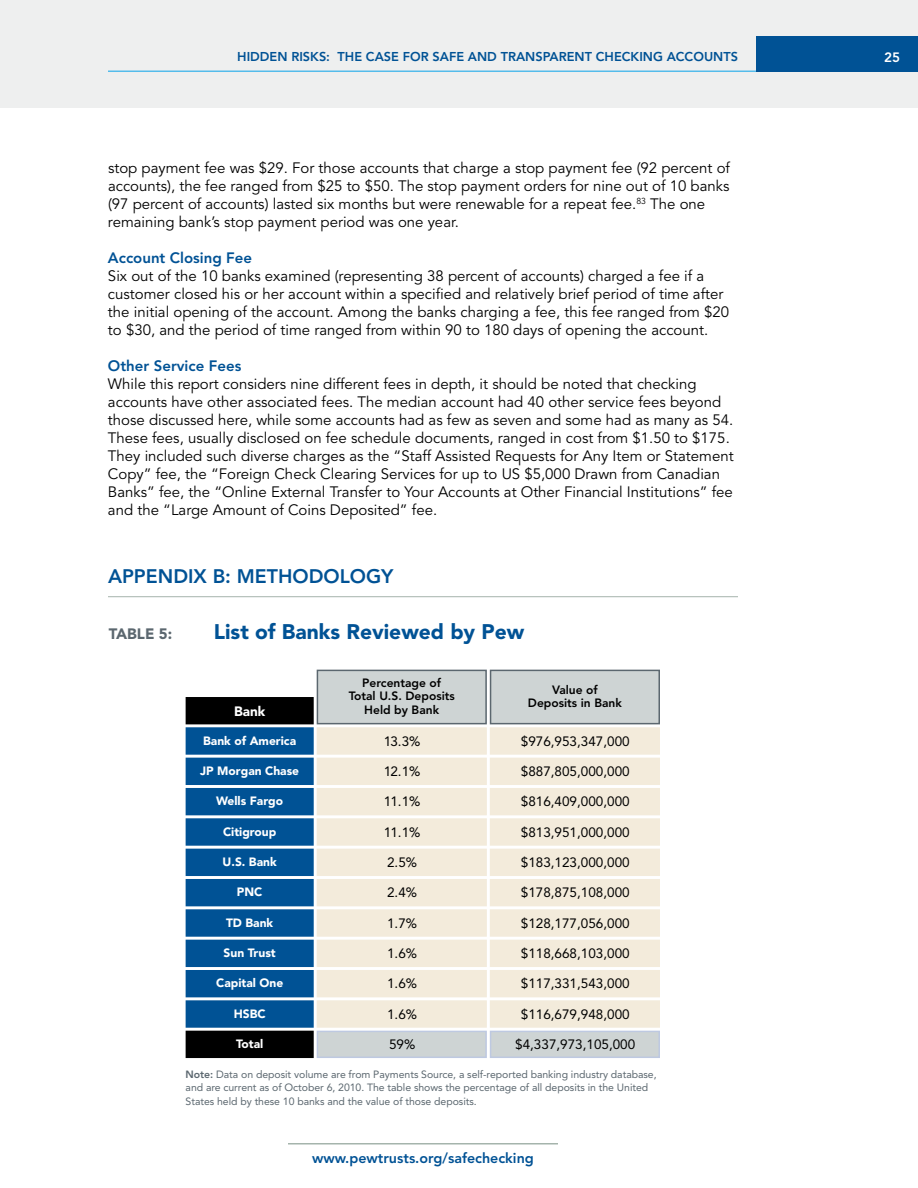
<style>
.page{position:relative;width:918px;height:1188px;background:#fff}
.page>*{position:absolute;margin:0;border:0;box-sizing:border-box;transform-origin:0 0}
.t1{font:900 21px "Avenir LT Std";color:#005295}
.t2{font:800 19.5px "Avenir LT Std";color:#005295}
.t3{font:15px/18px "Avenir LT Std";color:#000}
.t4{font:800 15px "Avenir LT Std";color:#005295}
.t5{font:900 15px "Avenir LT Std";color:#5b676f}
.t6{font:800 14.25px "Avenir LT Std";color:#005295}
.t7{font:13.5px "Avenir LT Std";color:#000}
.t8{font:900 13.5px "Avenir LT Std";color:#fff}
.t9{font:800 13.5px "Avenir LT Std";color:#fff}
.t10{font:800 12.75px "Avenir LT Std";color:#005295}
.t11{font:900 12px "Avenir LT Std";color:#fff}
.t12{font:800 12px/13.5px "Avenir LT Std";color:#000;text-align:center}
.t13{font:10.5px/13.5px "Avenir LT Std";letter-spacing:-.005em;color:#5b676f}
.s1{font-weight:800}
</style>
<div class="page">
<div style="left:0;top:0;width:918px;height:108px;background:#eeefef"></div>
<div style="left:756px;top:36px;width:162px;height:36px;background:#005295"></div>
<hr style="left:108px;top:71px;width:648px;height:1px;background:#54bceb">
<hr style="left:288px;top:1143px;width:270px;height:1px;background:#a5b4ac">
<hr style="left:108px;top:596px;width:630px;height:1px;background:#a5b4ac">
<div style="left:186px;top:698px;width:127px;height:26px;background:#000"></div>
<div style="left:186px;top:697px;width:128px;height:27px;border:2px solid #000"></div>
<div style="left:317px;top:670px;width:169px;height:54px;background:#ced4d4"></div>
<div style="left:317px;top:670px;width:170px;height:54px;border:2px solid #5b676f"></div>
<div style="left:491px;top:670px;width:168px;height:54px;background:#ced4d4"></div>
<div style="left:490px;top:670px;width:170px;height:54px;border:2px solid #5b676f"></div>
<div style="left:317px;top:727px;width:170px;height:28px;background:#f3ebdb;border:2px solid #f3ebdb"></div>
<div style="left:317px;top:758px;width:170px;height:27px;background:#f3ebdb"></div>
<div style="left:317px;top:788px;width:170px;height:27px;background:#f3ebdb"></div>
<div style="left:317px;top:818px;width:170px;height:28px;background:#f3ebdb;border:2px solid #f3ebdb"></div>
<div style="left:317px;top:849px;width:170px;height:27px;background:#f3ebdb"></div>
<div style="left:317px;top:879px;width:170px;height:27px;background:#f3ebdb"></div>
<div style="left:317px;top:909px;width:170px;height:28px;background:#f3ebdb;border:2px solid #f3ebdb"></div>
<div style="left:317px;top:940px;width:170px;height:27px;background:#f3ebdb"></div>
<div style="left:317px;top:970px;width:170px;height:27px;background:#f3ebdb"></div>
<div style="left:317px;top:1000px;width:170px;height:28px;background:#f3ebdb;border:2px solid #f3ebdb"></div>
<div style="left:317px;top:1031px;width:170px;height:27px;background:#ced4d4;border:2px solid #bec9e1"></div>
<div style="left:490px;top:727px;width:170px;height:28px;background:#f3ebdb;border:2px solid #f3ebdb"></div>
<div style="left:490px;top:758px;width:170px;height:27px;background:#f3ebdb"></div>
<div style="left:490px;top:788px;width:170px;height:27px;background:#f3ebdb"></div>
<div style="left:490px;top:818px;width:170px;height:28px;background:#f3ebdb;border:2px solid #f3ebdb"></div>
<div style="left:490px;top:849px;width:170px;height:27px;background:#f3ebdb"></div>
<div style="left:490px;top:879px;width:170px;height:27px;background:#f3ebdb"></div>
<div style="left:490px;top:909px;width:170px;height:28px;background:#f3ebdb;border:2px solid #f3ebdb"></div>
<div style="left:490px;top:940px;width:170px;height:27px;background:#f3ebdb"></div>
<div style="left:490px;top:970px;width:170px;height:27px;background:#f3ebdb"></div>
<div style="left:490px;top:1000px;width:170px;height:28px;background:#f3ebdb;border:2px solid #f3ebdb"></div>
<div style="left:490px;top:1031px;width:170px;height:27px;background:#ced4d4;border:2px solid #bec9e1"></div>
<div style="left:186px;top:728px;width:127px;height:26px;background:#005295"></div>
<div style="left:186px;top:727px;width:128px;height:28px;border:2px solid #005295"></div>
<div style="left:186px;top:758px;width:127px;height:26px;background:#005295"></div>
<div style="left:186px;top:758px;width:128px;height:27px;border:2px solid #005295"></div>
<div style="left:186px;top:789px;width:127px;height:26px;background:#005295"></div>
<div style="left:186px;top:788px;width:128px;height:27px;border:2px solid #005295"></div>
<div style="left:186px;top:819px;width:127px;height:26px;background:#005295"></div>
<div style="left:186px;top:818px;width:128px;height:28px;border:2px solid #005295"></div>
<div style="left:186px;top:849px;width:127px;height:26px;background:#005295"></div>
<div style="left:186px;top:849px;width:128px;height:27px;border:2px solid #005295"></div>
<div style="left:186px;top:880px;width:127px;height:26px;background:#005295"></div>
<div style="left:186px;top:879px;width:128px;height:27px;border:2px solid #005295"></div>
<div style="left:186px;top:910px;width:127px;height:26px;background:#005295"></div>
<div style="left:186px;top:909px;width:128px;height:28px;border:2px solid #005295"></div>
<div style="left:186px;top:940px;width:127px;height:26px;background:#005295"></div>
<div style="left:186px;top:940px;width:128px;height:27px;border:2px solid #005295"></div>
<div style="left:186px;top:971px;width:127px;height:26px;background:#005295"></div>
<div style="left:186px;top:970px;width:128px;height:27px;border:2px solid #005295"></div>
<div style="left:186px;top:1001px;width:127px;height:26px;background:#005295"></div>
<div style="left:186px;top:1000px;width:128px;height:28px;border:2px solid #005295"></div>
<div style="left:186px;top:1031px;width:127px;height:26px;background:#000"></div>
<div style="left:186px;top:1031px;width:128px;height:27px;border:2px solid #000"></div>
<p class="t10" style="left:237px;top:50px;width:440px">Hidden Risks: Th e Case for Safe and Transparent Ch ecking Acc</p>
<p class="t10" style="left:693px;top:50px;width:46px">ounts</p>
<p class="t9" style="left:884px;top:49px;width:17px">25</p>
<p class="t3" style="left:108px;top:160px;width:624px">stop payment fee was $29. For those accounts that charge a stop payment fee (92 percent of accounts), the fee ranged from $25 to $50. The stop payment orders for nine out of 10 banks (97 percent of accounts) lasted six months but were renewable for a repeat fee.<sup>83</sup> The one remaining bank’s stop payment period was one year.</p>
<p class="t4" style="left:108px;top:249px;width:146px">Account Closing Fee</p>
<p class="t3" style="left:108px;top:268px;width:623px">Six out of the 10 banks examined (representing 38 percent of accounts) charged a fee if a customer closed his or her account within a specified and relatively brief period of time after the initial opening of the account. Among the banks charging a fee, this fee ranged from $20 to $30, and the period of time ranged from within 90 to 180 days of opening the account.</p>
<p class="t4" style="left:108px;top:357px;width:135px">Other Service Fees</p>
<p class="t3" style="left:108px;top:376px;width:627px">While this report considers nine different fees in depth, it should be noted that checking accounts have other associated fees. The median account had 40 other service fees beyond those discussed here, while some accounts had as few as seven and some had as many as 54.<br>These fees, usually disclosed on fee schedule documents, ranged in cost from $1.50 to $175.<br>They included such diverse charges as the “Staff Assisted Requests for Any Item or Statement Copy” fee, the “Foreign Check Clearing Services for up to US $5,000 Drawn from Canadian Banks” fee, the “Online External Transfer to Your Accounts at Other Financial Institutions” fee and the “Large Amount of Coins Deposited” fee.</p>
<h2 class="t2" style="left:108px;top:565px;width:287px">Appendix B: M ethodology</h2>
<p class="t5" style="left:109px;top:624px;width:65px">Table 5:</p>
<h1 class="t1" style="left:214px;top:619px;width:312px">List of Banks Reviewed by Pew</h1>
<p class="t12" style="left:349px;top:676px;width:108px">Percentage of<br>Total U.S. Deposits<br>Held by Bank</p>
<p class="t12" style="left:528px;top:683px;width:96px">Value of<br>Deposits in Bank</p>
<p class="t7" style="left:384px;top:733px;width:38px">13.3%</p>
<p class="t7" style="left:384px;top:763px;width:38px">12.1%</p>
<p class="t7" style="left:384px;top:794px;width:38px">11.1%</p>
<p class="t7" style="left:384px;top:824px;width:38px">11.1%</p>
<p class="t7" style="left:387px;top:854px;width:32px">2.5%</p>
<p class="t7" style="left:387px;top:885px;width:32px">2.4%</p>
<p class="t7" style="left:387px;top:915px;width:32px">1.7%</p>
<p class="t7" style="left:387px;top:945px;width:32px">1.6%</p>
<p class="t7" style="left:387px;top:976px;width:32px">1.6%</p>
<p class="t7" style="left:387px;top:1006px;width:32px">1.6%</p>
<p class="t7" style="left:389px;top:1037px;width:28px">59%</p>
<p class="t8" style="left:234px;top:703px;width:33px">Bank</p>
<p class="t7" style="left:521px;top:733px;width:110px">$976,953,347,000</p>
<p class="t7" style="left:521px;top:763px;width:110px">$887,805,000,000</p>
<p class="t7" style="left:521px;top:794px;width:110px">$816,409,000,000</p>
<p class="t7" style="left:521px;top:824px;width:110px">$813,951,000,000</p>
<p class="t7" style="left:521px;top:854px;width:110px">$183,123,000,000</p>
<p class="t7" style="left:521px;top:885px;width:110px">$178,875,108,000</p>
<p class="t7" style="left:521px;top:915px;width:110px">$128,177,056,000</p>
<p class="t7" style="left:521px;top:945px;width:110px">$118,668,103,000</p>
<p class="t7" style="left:521px;top:976px;width:110px">$117,331,543,000</p>
<p class="t7" style="left:521px;top:1006px;width:110px">$116,679,948,000</p>
<p class="t7" style="left:515px;top:1036px;width:122px">$4,337,973,105,000</p>
<p class="t11" style="left:203px;top:733px;width:95px">Bank of America</p>
<p class="t11" style="left:200px;top:763px;width:101px">JP Morgan Chase</p>
<p class="t11" style="left:216px;top:794px;width:68px">Wells Fargo</p>
<p class="t11" style="left:223px;top:824px;width:55px">Citigroup</p>
<p class="t11" style="left:223px;top:854px;width:56px">U.S. Bank</p>
<p class="t11" style="left:237px;top:885px;width:27px">PNC</p>
<p class="t11" style="left:226px;top:915px;width:49px">TD Bank</p>
<p class="t11" style="left:224px;top:945px;width:54px">Sun Trust</p>
<p class="t11" style="left:216px;top:976px;width:69px">Capital One</p>
<p class="t11" style="left:234px;top:1006px;width:33px">HSBC</p>
<p class="t11" style="left:236px;top:1037px;width:29px">Total</p>
<p class="t13" style="left:186px;top:1068px;width:473px"><span class="s1">Note:</span> Data on deposit volume are from Payments Source, a self-reported banking industry database, and are current as of October 6, 2010. The table shows the percentage of all deposits in the U nited<br>States held by these 10 banks and the value of those deposits.</p>
<p class="t6" style="left:312px;top:1149px;width:223px">www.pewtrusts.org/safechecking</p>
</div>
